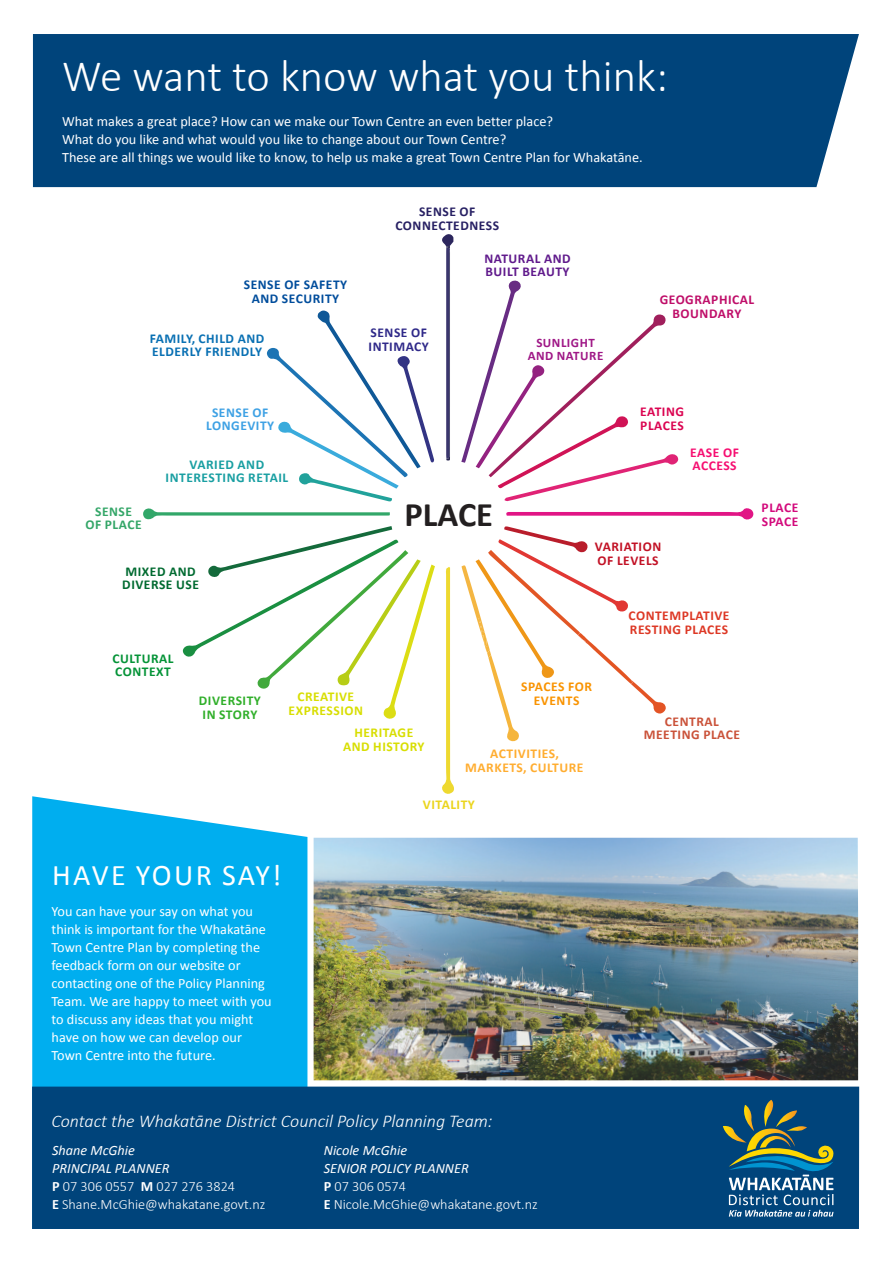
<style>
.page{position:relative;width:893px;height:1263px;background:#fff}
.page>*{position:absolute;margin:0;border:0;box-sizing:border-box;transform-origin:0 0}
.Body{font:300 45px "Calibri";color:#fff}
.t1{font:700 34.5px "Calibri";color:#231f20}
.Header_2{font:30px "Calibri";letter-spacing:.075em;color:#fff}
.Body_Text{font:italic 300 18px "Calibri";color:#fff}
.Body_Text-2{font:14.25px/18px "Calibri";color:#fff}
.Body_Text-3{font:300 14.25px/18px "Calibri";color:#fff}
.t2{font:700 13.5px/13.5px "Calibri";letter-spacing:.04em;color:#d8de02;text-align:center}
.t3{font:700 13.5px/13.5px "Calibri";letter-spacing:.04em;color:#0970b3}
.t4{font:700 13.5px "Calibri";letter-spacing:.035em;color:#dd3825}
.t5{font:700 13.5px/13.5px "Calibri";letter-spacing:.04em;color:#ffad30;text-align:center}
.t6{font:700 13.5px/13.5px "Calibri";letter-spacing:.04em;color:#199fa2;text-align:center}
.t7{font:700 13.5px/13.5px "Calibri";letter-spacing:.04em;color:#004d9c;text-align:center}
.t8{font:700 13.5px/13.5px "Calibri";letter-spacing:.04em;color:#601a8c}
.t9{font:700 13.5px/13.5px "Calibri";letter-spacing:.04em;color:#bf0e69;text-align:center}
.t10{font:700 13.5px/13.5px "Calibri";letter-spacing:.04em;color:#272063;text-align:center}
.t11{font:700 13.5px/13.5px "Calibri";letter-spacing:.04em;color:#ca5239;text-align:center}
.t12{font:700 13.5px/13.5px "Calibri";letter-spacing:.04em;color:#006a30}
.t13{font:700 13.5px/13.5px "Calibri";letter-spacing:.04em;color:#c21125}
.t14{font:700 13.5px/13.5px "Calibri";letter-spacing:.04em;color:#30af2a}
.t15{font:700 13.5px/13.5px "Calibri";letter-spacing:.04em;color:#3ea1e4;text-align:center}
.t16{font:700 13.5px/13.5px "Calibri";letter-spacing:.04em;color:#f99300;text-align:center}
.t17{font:700 13.5px/13.5px "Calibri";letter-spacing:.04em;color:#049337}
.t18{font:700 13.5px/13.5px "Calibri";letter-spacing:.04em;color:#2f2989}
.t19{font:700 13.5px/13.5px "Calibri";letter-spacing:.04em;color:#f60e71}
.t20{font:700 13.5px/13.5px "Calibri";letter-spacing:.04em;color:#db0451}
.t21{font:700 13.5px/13.5px "Calibri";letter-spacing:.04em;color:#34a668;text-align:center}
.t22{font:700 13.5px "Calibri";letter-spacing:.04em;color:#d30a7c}
.t23{font:700 13.5px "Calibri";letter-spacing:.04em;color:#ebd51d}
.t24{font:700 12.9px "Calibri";letter-spacing:.04em;color:#9f1786}
.s1{font-weight:400;font-style:italic}
.s2{font-weight:700}
</style>
<div class="page">
<img style="left:314px;top:838px;width:544px;height:242px">
<div style="left:33px;top:34px;width:826px;height:153px;background:#00447b"></div>
<svg style="left:32px;top:796px;width:275px;height:290px;background:#12b3f0"></svg>
<div style="left:32px;top:1086px;width:827px;height:143px;background:#00447b"></div>
<svg style="left:506px;top:508px;width:248px;height:12px"></svg>
<svg style="left:442px;top:567px;width:12px;height:227px"></svg>
<svg style="left:143px;top:508px;width:247px;height:12px"></svg>
<svg style="left:182px;top:526px;width:253px;height:193px"></svg>
<svg style="left:461px;top:280px;width:218px;height:221px"></svg>
<svg style="left:267px;top:310px;width:167px;height:192px"></svg>
<svg style="left:442px;top:234px;width:12px;height:227px"></svg>
<svg style="left:461px;top:526px;width:205px;height:216px"></svg>
<svg style="left:723px;top:1100px;width:110px;height:116px"></svg>
<p class="Body" style="left:62px;top:48px;width:607px">We want to know what you think:</p>
<p class="Body_Text-2" style="left:62px;top:112px;width:582px">What makes a great place? How can we make our Town Centre an even better place?<br>What do you like and what would you like to change about our Town Centre?<br>These are all things we would like to know, to help us make a great Town Centre Plan for Whakatāne.</p>
<p class="t10" style="left:395px;top:205px;width:105px">SENSE OF<br>CONNECTEDNESS</p>
<p class="t7" style="left:244px;top:278px;width:105px">SENSE OF SAFETY<br>AND SECURITY</p>
<p class="t3" style="left:150px;top:332px;width:116px">FAMILY, CHILD AND<br>ELDERLY FRIENDLY</p>
<p class="t18" style="left:369px;top:326px;width:62px">SENSE OF<br>INTIMACY</p>
<p class="t8" style="left:484px;top:251px;width:88px">NATURAL AND<br>BUILT BEAUTY</p>
<p class="t24" style="left:536px;top:334px;width:60px">SUNLIGHT</p>
<p class="t24" style="left:528px;top:347px;width:77px">AND NATURE</p>
<p class="t9" style="left:660px;top:293px;width:96px">GEOGRAPHICAL<br>BOUNDARY</p>
<p class="t15" style="left:206px;top:405px;width:70px">SENSE OF<br>LONGEVITY</p>
<p class="t21" style="left:85px;top:504px;width:58px">SENSE<br>OF PLACE</p>
<p class="t6" style="left:166px;top:458px;width:124px">VARIED AND<br>INTERESTING RETAIL</p>
<p class="t12" style="left:122px;top:564px;width:78px">MIXED AND<br>DIVERSE USE</p>
<p class="t17" style="left:112px;top:651px;width:63px">CULTURAL<br>CONTEXT</p>
<p class="t1" style="left:405px;top:492px;width:90px">PLACE</p>
<p class="t20" style="left:640px;top:405px;width:45px">EATING<br>PLACES</p>
<p class="t13" style="left:595px;top:540px;width:68px">VARIATION<br>OF LEVELS</p>
<p class="t19" style="left:690px;top:446px;width:50px">EASE OF<br>ACCESS</p>
<p class="t4" style="left:628px;top:607px;width:103px">CONTEMPLATIVE</p>
<p class="t4" style="left:630px;top:621px;width:100px">RESTING PLACES</p>
<p class="t14" style="left:199px;top:694px;width:64px">DIVERSITY<br>IN STORY</p>
<p class="t2" style="left:289px;top:690px;width:76px">CREATIVE<br>EXPRESSION</p>
<p class="t16" style="left:521px;top:680px;width:72px">SPACES FOR<br>EVENTS</p>
<p class="t2" style="left:343px;top:726px;width:83px">HERITAGE<br>AND HISTORY</p>
<p class="t5" style="left:465px;top:747px;width:120px">ACTIVITIES,<br>MARKETS, CULTURE</p>
<p class="t23" style="left:423px;top:796px;width:54px">VITALITY</p>
<p class="t11" style="left:644px;top:714px;width:98px">CENTRAL<br>MEETING PLACE</p>
<p class="t22" style="left:762px;top:499px;width:38px">PLACE</p>
<p class="t22" style="left:762px;top:513px;width:38px">SPACE</p>
<p class="Header_2" style="left:52px;top:856px;width:231px">HAVE YOUR SAY!</p>
<p class="Body_Text-2" style="left:52px;top:902px;width:222px">You can have your say on what you think is important for the Whakatāne<br>Town Centre Plan by completing the feedback form on our website or contacting one of the Policy Planning<br>Team. We are happy to meet with you to discuss any ideas that you might have on how we can develop our<br>Town Centre into the future.</p>
<p class="Body_Text" style="left:51px;top:1109px;width:443px">Contact the Whakatāne District Council Policy Planning Team:</p>
<p class="Body_Text-3" style="left:52px;top:1141px;width:215px"><span class="s1">Shane McGhie<br>PRINCIPAL PLANNER<br></span><span class="s2">P</span> 07 306 0557 <span class="s2">M</span> 027 276 3824<br><span class="s2">E</span> Shane.McGhie@whakatane.govt.nz</p>
<p class="Body_Text-3" style="left:324px;top:1141px;width:215px"><span class="s1">Nicole McGhie<br>SENIOR POLICY PLANNER<br></span><span class="s2">P</span> 07 306 0574<br><span class="s2">E</span> Nicole.McGhie@whakatane.govt.nz</p>
</div>
